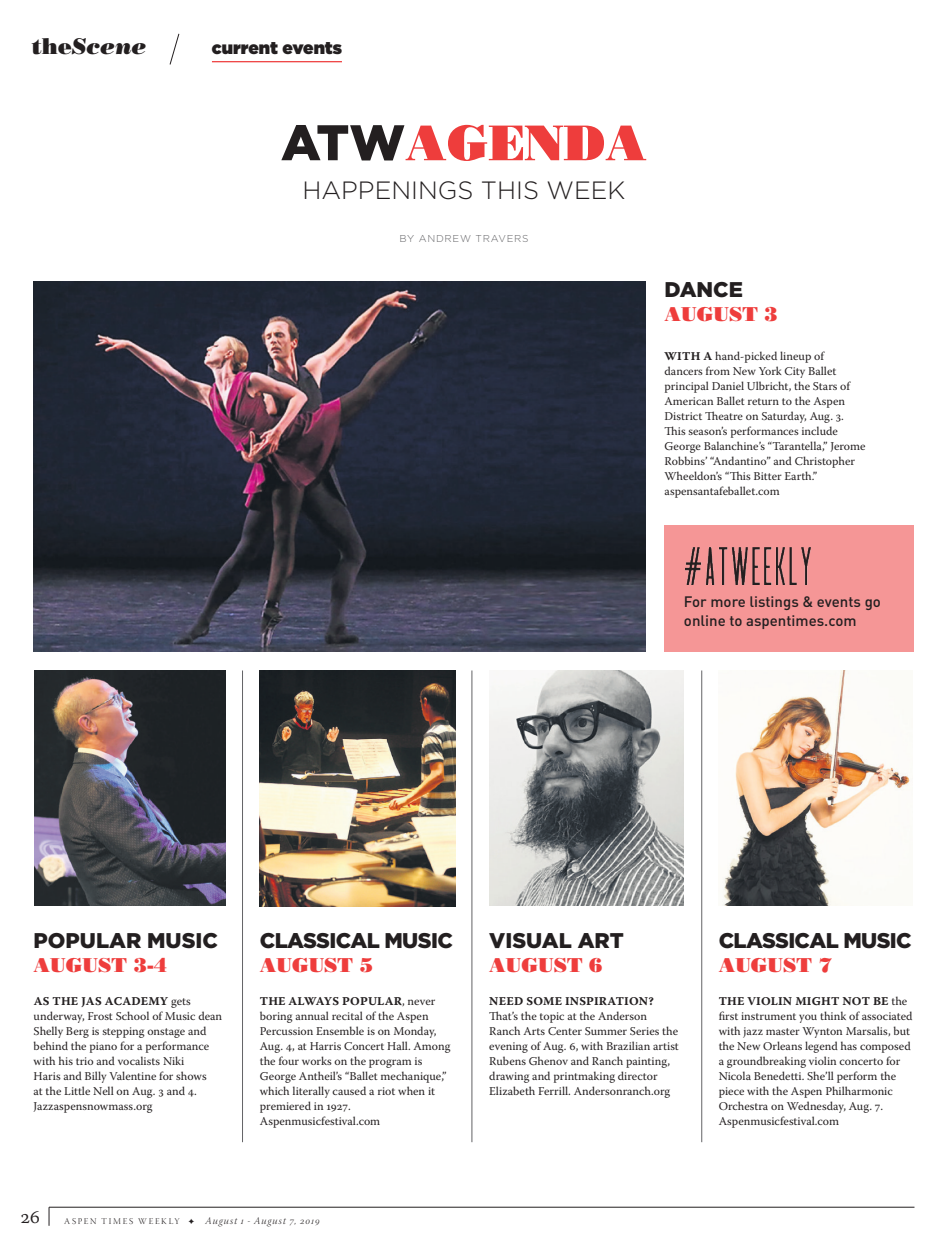
<style>
.page{position:relative;width:928px;height:1260px;background:#fff}
.page>*{position:absolute;margin:0;border:0;box-sizing:border-box;transform-origin:0 0}
.t1{font:50px "Bodoni Std Poster";color:#ee3d3c}
.t2{font:300 25px "Gotham";color:#231f20}
.t3{font:italic 22.5px "Bodoni Std Poster";color:#231f20}
.t4{font:900 21.25px "Gotham";letter-spacing:-.03em;color:#231f20}
.t5{font:900 21.25px "Gotham";color:#231f20}
.t6{font:20px "Bodoni Std Poster";color:#ee3d3c}
.t7{font:300 20px "Warnock Pro";color:#231f20}
.t8{font:17.5px "Gotham Ultra";color:#231f20}
.t9{font:500 15px/18.8px "DIN Pro";color:#231f20}
.t10{font:11.88px/15px "Warnock Pro";color:#231f20}
.t11{font:11.88px "Warnock Pro Bold Capt";letter-spacing:.01em;color:#231f20}
.t12{font:10px "Warnock Pro Light It Disp";letter-spacing:.1em;color:#231f20}
.t13{font:300 10px "Gotham";letter-spacing:.075em;color:#636366}
.t14{font:8.75px "Warnock Pro Light Disp";letter-spacing:.2em;color:#231f20}
.s1{font-style:normal}
.s2{font-family:"Gotham";font-weight:900;color:#231f20}
.s3{font-family:"Warnock Pro Bold Capt"}
.s4{font-family:"Warnock Pro"}
</style>
<div class="page">
<svg style="left:49px;top:1208px;width:1px;height:18px"></svg>
<hr style="left:49px;top:1207px;width:865px;height:1px;background:#231f20">
<img style="left:34px;top:281px;width:611px;height:370px">
<div style="left:664px;top:525px;width:250px;height:126px;background:#f59696"></div>
<hr style="left:242px;top:671px;width:1px;height:471px;background:#636366">
<img style="left:685px;top:548px;width:125px;height:36px">
<hr style="left:471px;top:671px;width:1px;height:471px;background:#636366">
<img style="left:34px;top:671px;width:192px;height:234px">
<img style="left:260px;top:671px;width:195px;height:235px">
<img style="left:489px;top:671px;width:194px;height:234px">
<img style="left:722px;top:671px;width:188px;height:234px">
<hr style="left:701px;top:671px;width:1px;height:471px;background:#636366">
<hr style="left:212px;top:61px;width:130px;height:1px;background:#ee3d3c">
<svg style="left:169px;top:33px;width:11px;height:32px"></svg>
<h3 class="t3" style="left:32px;top:33px;width:116px"><span class="s1">the</span>Scene</h3>
<h3 class="t8" style="left:212px;top:38px;width:131px">current events</h3>
<h1 class="t1" style="left:281px;top:112px;width:367px"><span class="s2">ATW</span>AGENDA</h1>
<h2 class="t2" style="left:302px;top:177px;width:324px">HAPPENINGS THIS WEEK</h2>
<p class="t13" style="left:399px;top:233px;width:131px">BY ANDREW TRAVERS</p>
<h3 class="t4" style="left:664px;top:277px;width:80px">DANCE</h3>
<h3 class="t6" style="left:664px;top:302px;width:115px">AUGUST 3</h3>
<p class="t10" style="left:664px;top:348px;width:202px"><span class="s3">WITH A</span> hand-picked lineup of<br>dancers from New York City Ballet principal Daniel Ulbricht, the Stars of American Ballet return to the Aspen District Theatre on Saturday, Aug. 3.<br>This season’s performances include George Balanchine’s “Tarantella,” Jerome Robbins’ “Andantino” and Christopher Wheeldon’s “This Bitter Earth.” aspensantafeballet.com</p>
<p class="t9" style="left:684px;top:592px;width:198px">For more listings &amp; events go online to aspentimes.com</p>
<h3 class="t5" style="left:34px;top:929px;width:186px">POPULAR MUSIC</h3>
<h3 class="t6" style="left:34px;top:953px;width:135px">AUGUST 3-4</h3>
<p class="t11" style="left:34px;top:994px;width:159px">AS THE JAS ACADEMY <span class="s4">gets</span></p>
<p class="t10" style="left:34px;top:1008px;width:190px">underway, Frost School of Music dean<br>Shelly Berg is stepping onstage and behind the piano for a performance with his trio and vocalists Niki<br>Haris and Billy Valentine for shows<br>at the Little Nell on Aug. 3 and 4.<br>Jazzaspensnowmass.org</p>
<h3 class="t4" style="left:260px;top:929px;width:194px">CLASSICAL MUSIC</h3>
<h3 class="t6" style="left:260px;top:953px;width:115px">AUGUST 5</h3>
<p class="t11" style="left:260px;top:994px;width:177px">THE ALWAYS POPULAR<span class="s4">, never</span></p>
<p class="t10" style="left:260px;top:1008px;width:192px">boring annual recital of the Aspen<br>Percussion Ensemble is on Monday,<br>Aug. 4, at Harris Concert Hall. Among the four works on the program is<br>George Antheil’s “Ballet mechanique,” which literally caused a riot when it premiered in 1927.<br>Aspenmusicfestival.com</p>
<h3 class="t5" style="left:489px;top:929px;width:136px">VISUAL ART</h3>
<h3 class="t6" style="left:489px;top:953px;width:115px">AUGUST 6</h3>
<p class="t11" style="left:489px;top:994px;width:166px">NEED SOME INSPIRATION?</p>
<p class="t10" style="left:489px;top:1008px;width:191px">That’s the topic at the Anderson Ranch Arts Center Summer Series the evening of Aug. 6, with Brazilian artist Rubens Ghenov and Ranch painting, drawing and printmaking director Elizabeth Ferrill. Andersonranch.org</p>
<h3 class="t4" style="left:718px;top:929px;width:194px">CLASSICAL MUSIC</h3>
<h3 class="t6" style="left:718px;top:953px;width:115px">AUGUST 7</h3>
<p class="t11" style="left:718px;top:994px;width:190px">THE VIOLIN MIGHT NOT BE <span class="s4">the</span></p>
<p class="t10" style="left:718px;top:1008px;width:195px">first instrument you think of associated with jazz master Wynton Marsalis, but the New Orleans legend has composed a groundbreaking violin concerto for Nicola Benedetti. She’ll perform the piece with the Aspen Philharmonic Orchestra on Wednesday, Aug. 7.<br>Aspenmusicfestival.com</p>
<h3 class="t7" style="left:21px;top:1205px;width:21px">26</h3>
<p class="t14" style="left:64px;top:1216px;width:117px">ASPEN TIMES WEEKLY</p>
<p class="t12" style="left:205px;top:1215px;width:115px">August 1 - August 7, 2019</p>
</div>
